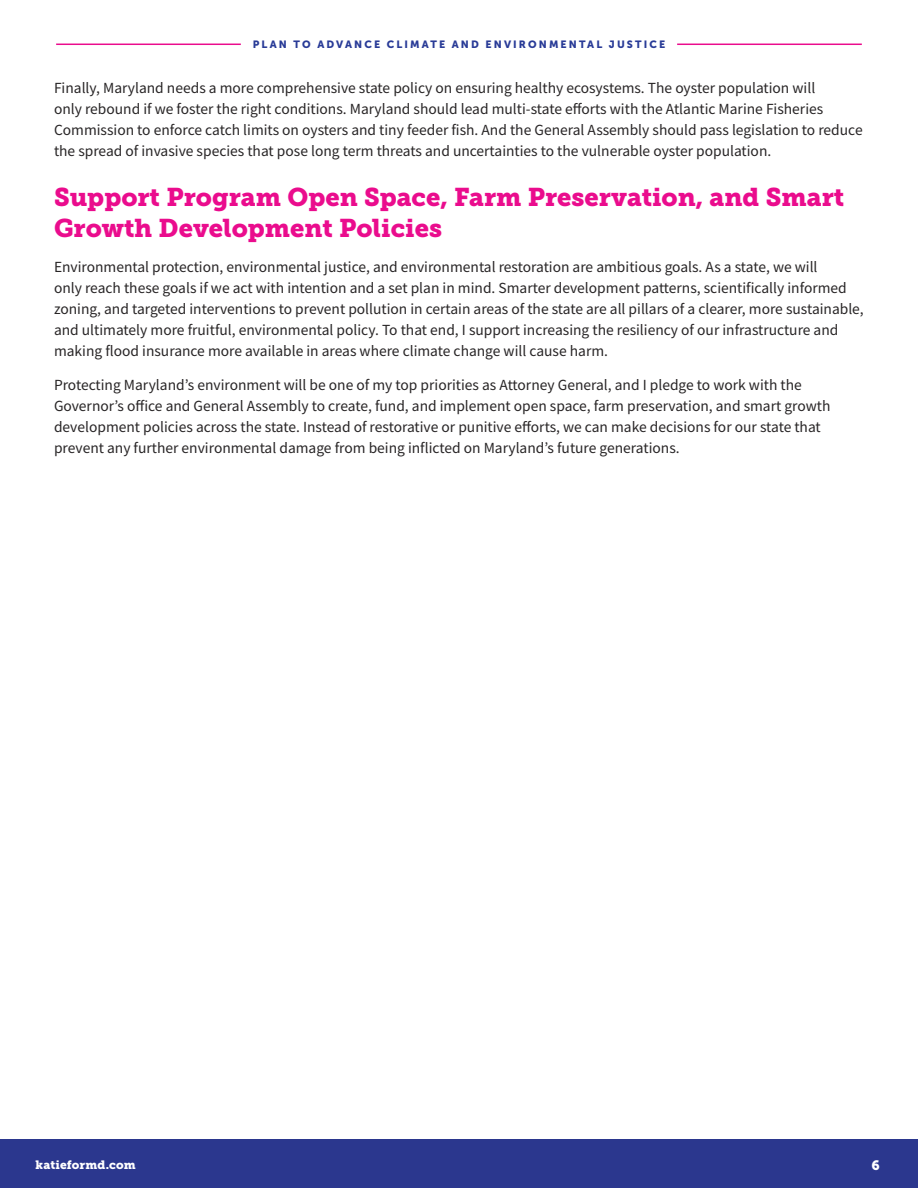
<style>
.page{position:relative;width:918px;height:1188px;background:#fff}
.page>*{position:absolute;margin:0;border:0;box-sizing:border-box;transform-origin:0 0}
.Subhead{font:25.5px/30.6px "Museo Slab 900";color:#ea0c8d}
.Body{font:15.45px/21px "Source Sans Pro";color:#282526}
.t1{font:13.5px "Museo Sans 900";color:#fff}
.t2{font:12px "Museo Slab 900";letter-spacing:.01em;color:#fff}
.t3{font:10.5px "Museo Sans 900";letter-spacing:.2em;color:#293b97}
</style>
<div class="page">
<div style="left:0;top:1139px;width:918px;height:49px;background:#2b378e"></div>
<hr style="left:677px;top:44px;width:185px;height:1px;background:#ea0c8d">
<hr style="left:56px;top:44px;width:185px;height:1px;background:#ea0c8d">
<p class="t3" style="left:253px;top:39px;width:414px">PLAN TO ADVANCE CLIMATE AND ENVIRONMENTAL JUSTICE</p>
<p class="Body" style="left:54px;top:77px;width:810px">Finally, Maryland needs a more comprehensive state policy on ensuring healthy ecosystems. The oyster population will<br>only rebound if we foster the right conditions. Maryland should lead multi-state efforts with the Atlantic Marine Fisheries Commission to enforce catch limits on oysters and tiny feeder fish. And the General Assembly should pass legislation to reduce the spread of invasive species that pose long term threats and uncertainties to the vulnerable oyster population.</p>
<p class="Subhead" style="left:54px;top:182px;width:792px">Support Program Open Space, Farm Preservation, and Smart<br>Growth Development Policies</p>
<p class="Body" style="left:54px;top:256px;width:811px">Environmental protection, environmental justice, and environmental restoration are ambitious goals. As a state, we will<br>only reach these goals if we act with intention and a set plan in mind. Smarter development patterns, scientifically informed zoning, and targeted interventions to prevent pollution in certain areas of the state are all pillars of a clearer, more sustainable, and ultimately more fruitful, environmental policy. To that end, I support increasing the resiliency of our infrastructure and making flood insurance more available in areas where climate change will cause harm.</p>
<p class="Body" style="left:54px;top:374px;width:778px">Protecting Maryland’s environment will be one of my top priorities as Attorney General, and I pledge to work with the Governor’s office and General Assembly to create, fund, and implement open space, farm preservation, and smart growth development policies across the state. Instead of restorative or punitive efforts, we can make decisions for our state that prevent any further environmental damage from being inflicted on Maryland’s future generations.</p>
<p class="t2" style="left:36px;top:1158px;width:102px">katieformd.com</p>
<p class="t1" style="left:871px;top:1158px;width:10px">6</p>
</div>
